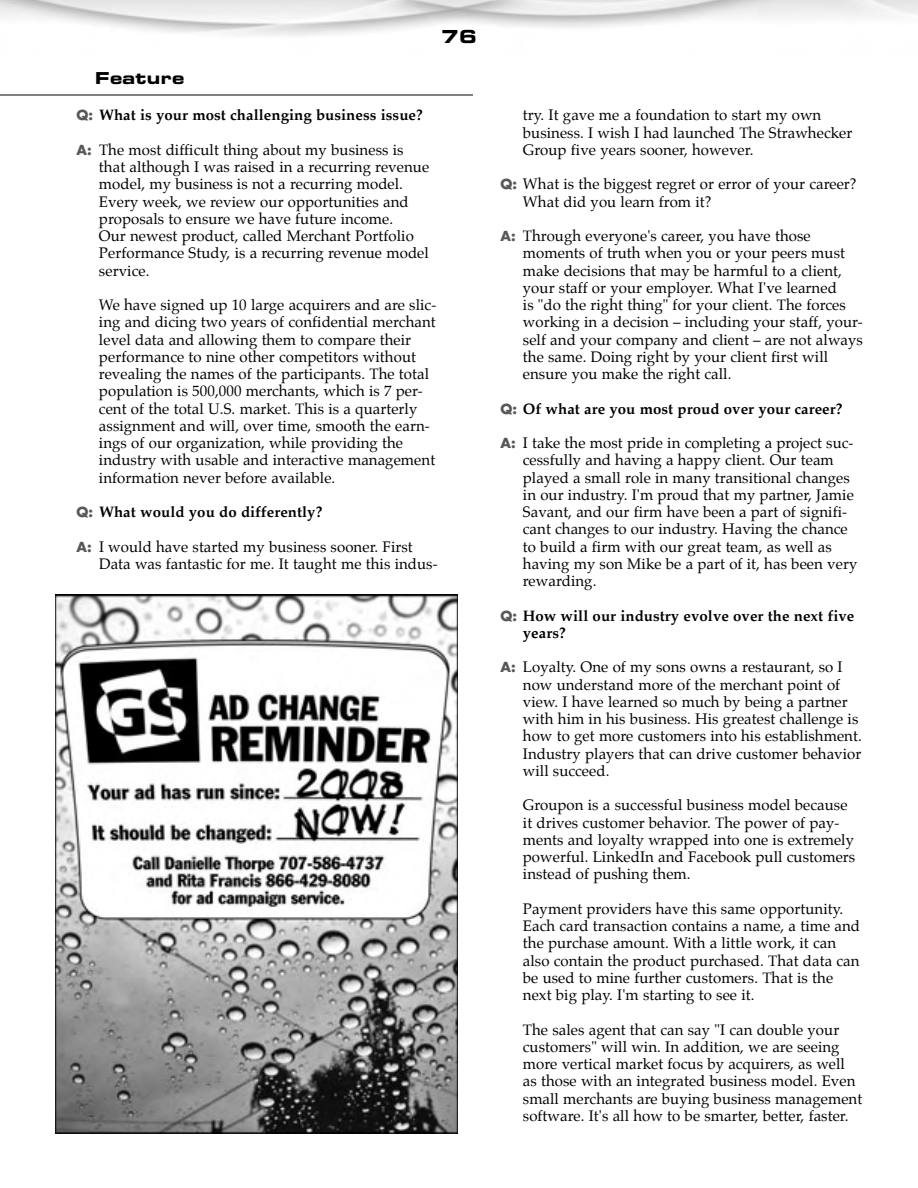
<style>
.page{position:relative;width:918px;height:1188px;background:#fff}
.page>*{position:absolute;margin:0;border:0;box-sizing:border-box;transform-origin:0 0}
.t1{font:18px "Eurostile Bold Extended Two";color:#000}
.t2{font:16.5px "Eurostile Bold Extended Two";letter-spacing:.02em;color:#000}
.t3{font:15px/17.2px "Palatino";letter-spacing:.005em;color:#000}
.t4{font:700 15px/17.2px "Palatino";letter-spacing:.005em;color:#000}
.s1{font-family:"Futura";font-size:13.5px;color:#585858}
.s2{font-family:"Futura";font-weight:700;font-size:13.5px;color:#585858}
</style>
<div class="page">
<hr style="left:0;top:94px;width:472px;height:2px;background:#808080">
<img style="left:55px;top:594px;width:403px;height:540px">
<p class="t2" style="left:95px;top:72px;width:91px">Feature</p>
<p class="t1" style="left:441px;top:30px;width:37px">76</p>
<p class="t4" style="left:76px;top:108px;width:348px"><span class="s1">Q:</span> What is your most challenging business issue?</p>
<p class="t3" style="left:99px;top:142px;width:332px;text-indent:-22px"><span class="s2">A:</span> The most difficult thing about my business is that although I was raised in a recurring revenue model, my business is not a recurring model.<br>Every week, we review our opportunities and proposals to ensure we have future income.<br>Our newest product, called Merchant Portfolio Performance Study, is a recurring revenue model service.</p>
<p class="t3" style="left:99px;top:297px;width:339px">We have signed up 10 large acquirers and are slic&shy;ing and dicing two years of confidential merchant level data and allowing them to compare their performance to nine other competitors without revealing the names of the participants. The total population is 500,000 merchants, which is 7 per&shy;cent of the total U.S. market. This is a quarterly assignment and will, over time, smooth the earn&shy;ings of our organization, while providing the industry with usable and interactive management information never before available.</p>
<p class="t4" style="left:76px;top:504px;width:247px"><span class="s1">Q:</span> What would you do differently?</p>
<p class="t3" style="left:99px;top:539px;width:340px;text-indent:-22px"><span class="s2">A:</span> I would have started my business sooner. First<br>Data was fantastic for me. It taught me this indus-</p>
<p class="t3" style="left:523px;top:108px;width:331px">try. It gave me a foundation to start my own business. I wish I had launched The Strawhecker<br>Group five years sooner, however.</p>
<p class="t3" style="left:523px;top:177px;width:335px;text-indent:-22px"><span class="s2">Q:</span> What is the biggest regret or error of your career?<br>What did you learn from it?</p>
<p class="t3" style="left:523px;top:228px;width:342px;text-indent:-22px"><span class="s2">A:</span> Through everyone's career, you have those moments of truth when you or your peers must make decisions that may be harmful to a client, your staff or your employer. What I've learned<br>is "do the right thing" for your client. The forces working in a decision – including your staff, your&shy;self and your company and client – are not always the same. Doing right by your client first will ensure you make the right call.</p>
<p class="t4" style="left:500px;top:401px;width:344px"><span class="s1">Q:</span> Of what are you most proud over your career?</p>
<p class="t3" style="left:523px;top:435px;width:336px;text-indent:-22px"><span class="s2">A:</span> I take the most pride in completing a project suc&shy;cessfully and having a happy client. Our team played a small role in many transitional changes in our industry. I'm proud that my partner, Jamie Savant, and our firm have been a part of signifi&shy;cant changes to our industry. Having the chance to build a firm with our great team, as well as having my son Mike be a part of it, has been very rewarding.</p>
<p class="t4" style="left:523px;top:608px;width:333px;text-indent:-22px"><span class="s1">Q:</span> How will our industry evolve over the next five years?</p>
<p class="t3" style="left:523px;top:660px;width:340px;text-indent:-22px"><span class="s2">A:</span> Loyalty. One of my sons owns a restaurant, so I now understand more of the merchant point of view. I have learned so much by being a partner with him in his business. His greatest challenge is how to get more customers into his establishment.<br>Industry players that can drive customer behavior will succeed.</p>
<p class="t3" style="left:523px;top:798px;width:334px">Groupon is a successful business model because it drives customer behavior. The power of pay&shy;ments and loyalty wrapped into one is extremely powerful. LinkedIn and Facebook pull customers instead of pushing them.</p>
<p class="t3" style="left:523px;top:901px;width:339px">Payment providers have this same opportunity.<br>Each card transaction contains a name, a time and the purchase amount. With a little work, it can also contain the product purchased. That data can be used to mine further customers. That is the next big play. I'm starting to see it.</p>
<p class="t3" style="left:523px;top:1022px;width:341px">The sales agent that can say "I can double your customers" will win. In addition, we are seeing more vertical market focus by acquirers, as well as those with an integrated business model. Even small merchants are buying business management software. It's all how to be smarter, better, faster.</p>
</div>
